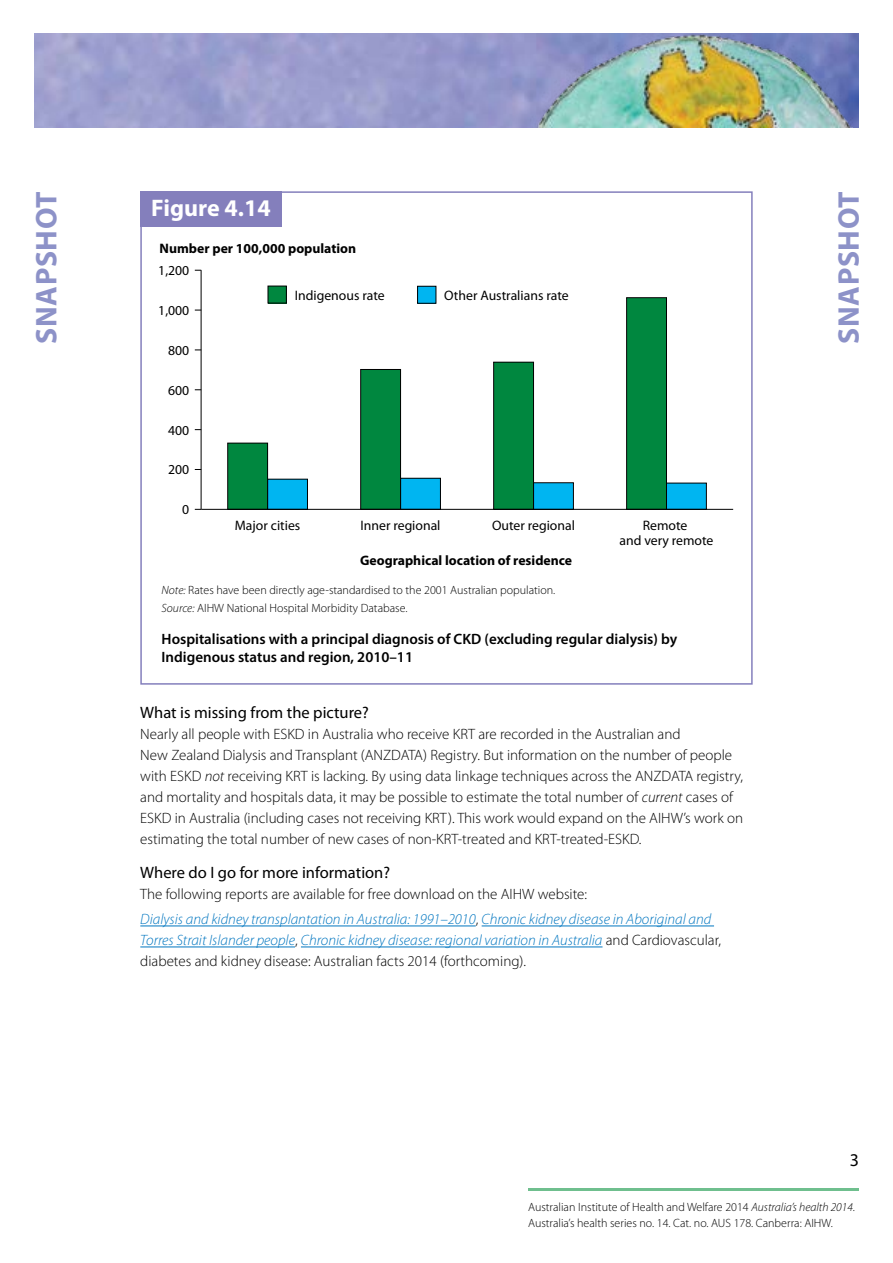
<style>
.page{position:relative;width:893px;height:1263px;background:#fff}
.page>*{position:absolute;margin:0;border:0;box-sizing:border-box;transform-origin:0 0}
.t1{font:700 30px "Myriad Pro";letter-spacing:.02em;color:#8d92c8}
.t2{font:700 24px "Myriad Pro";color:#fff}
.t3{font:18px "Myriad Pro";color:#000}
.BODY_-_Heading_4{font:16.5px "Myriad Pro";color:#000}
.BODY_-_Text{font:300 15px/21px "Myriad Pro";color:#000}
.BODY_-_Text-2{font:italic 300 15px/21px "Myriad Pro";color:#0076c0}
.t4{font:600 15px/18.8px "Myriad Pro";color:#000}
.t5{font:13.8px/15.5px "Myriad Pro";color:#000;text-align:center}
.t6{font:700 13.8px "Myriad Pro";color:#000}
.t7{font:300 12px/16.5px "Myriad Pro";color:#000}
.s1{font-style:italic}
.s2{font-style:normal;color:#000}
</style>
<div class="page">
<img style="left:34px;top:34px;width:825px;height:93px">
<img style="left:530px;top:34px;width:322px;height:93px">
<hr style="left:528px;top:1188px;width:331px;height:2px;background:#6fbf8e">
<hr style="left:140px;top:925px;width:336px;height:1px;background:#0076c0">
<hr style="left:482px;top:925px;width:232px;height:1px;background:#0076c0">
<hr style="left:140px;top:946px;width:155px;height:1px;background:#0076c0">
<hr style="left:301px;top:946px;width:301px;height:1px;background:#0076c0">
<svg style="left:140px;top:191px;width:613px;height:494px"></svg>
<div style="left:140px;top:191px;width:142px;height:36px;background:#847fbc"></div>
<h1 class="t1" style="left:27px;top:344px;width:153px;rotate:-90deg">SNAPSHOT</h1>
<h1 class="t1" style="left:829px;top:344px;width:153px;rotate:-90deg">SNAPSHOT</h1>
<h2 class="t2" style="left:151px;top:192px;width:121px">Figure 4.14</h2>
<p class="t6" style="left:160px;top:239px;width:198px">Number per 100,000 population</p>
<p class="t5" style="left:158px;top:263px;width:33px">1,200</p>
<p class="t5" style="left:295px;top:287px;width:92px">Indigenous rate</p>
<p class="t5" style="left:444px;top:287px;width:126px">Other Australians rate</p>
<p class="t5" style="left:158px;top:302px;width:33px">1,000</p>
<p class="t5" style="left:168px;top:342px;width:23px">800</p>
<p class="t5" style="left:168px;top:382px;width:23px">600</p>
<p class="t5" style="left:168px;top:422px;width:23px">400</p>
<p class="t5" style="left:168px;top:462px;width:23px">200</p>
<p class="t5" style="left:182px;top:502px;width:9px">0</p>
<p class="t5" style="left:235px;top:517px;width:67px">Major cities</p>
<p class="t5" style="left:360px;top:517px;width:82px">Inner regional</p>
<p class="t5" style="left:492px;top:517px;width:84px">Outer regional</p>
<p class="t6" style="left:360px;top:551px;width:214px">Geographical location of residence</p>
<p class="t5" style="left:619px;top:517px;width:96px">Remote<br>and very remote</p>
<p class="t7" style="left:162px;top:580px;width:395px;line-height:18.6px"><span class="s1">Note:</span> Rates have been directly age-standardised to the 2001 Australian population.<br><span class="s1">Source:</span> AIHW National Hospital Morbidity Database.</p>
<p class="t4" style="left:162px;top:629px;width:517px">Hospitalisations with a principal diagnosis of CKD (excluding regular dialysis) by<br>Indigenous status and region, 2010–11</p>
<h3 class="BODY_-_Heading_4" style="left:140px;top:703px;width:230px">What is missing from the picture?</h3>
<p class="BODY_-_Text" style="left:140px;top:724px;width:604px">Nearly all people with ESKD in Australia who receive KRT are recorded in the Australian and<br>New Zealand Dialysis and Transplant (ANZDATA) Registry. But information on the number of people with ESKD <span class="s1">not</span> receiving KRT is lacking. By using data linkage techniques across the ANZDATA registry, and mortality and hospitals data, it may be possible to estimate the total number of <span class="s1">current</span> cases of ESKD in Australia (including cases not receiving KRT). This work would expand on the AIHW’s work on estimating the total number of new cases of non-KRT-treated and KRT-treated-ESKD.</p>
<h3 class="BODY_-_Heading_4" style="left:140px;top:862px;width:251px">Where do I go for more information?</h3>
<p class="BODY_-_Text" style="left:140px;top:883px;width:448px">The following reports are available for free download on the AIHW website:</p>
<p class="BODY_-_Text-2" style="left:140px;top:909px;width:582px">Dialysis and kidney transplantation in Australia: 1991–2010<span class="s2">,</span> Chronic kidney disease in Aboriginal and<br>Torres Strait Islander people<span class="s2">,</span> Chronic kidney disease: regional variation in Australia <span class="s2">and Cardiovascular, diabetes and kidney disease: Australian facts 2014 (forthcoming).</span></p>
<p class="t3" style="left:850px;top:1149px;width:11px">3</p>
<p class="t7" style="left:528px;top:1198px;width:328px">Australian Institute of Health and Welfare 2014 <span class="s1">Australia’s health 2014</span>.<br>Australia’s health series no. 14. Cat. no. AUS 178. Canberra: AIHW.</p>
</div>
